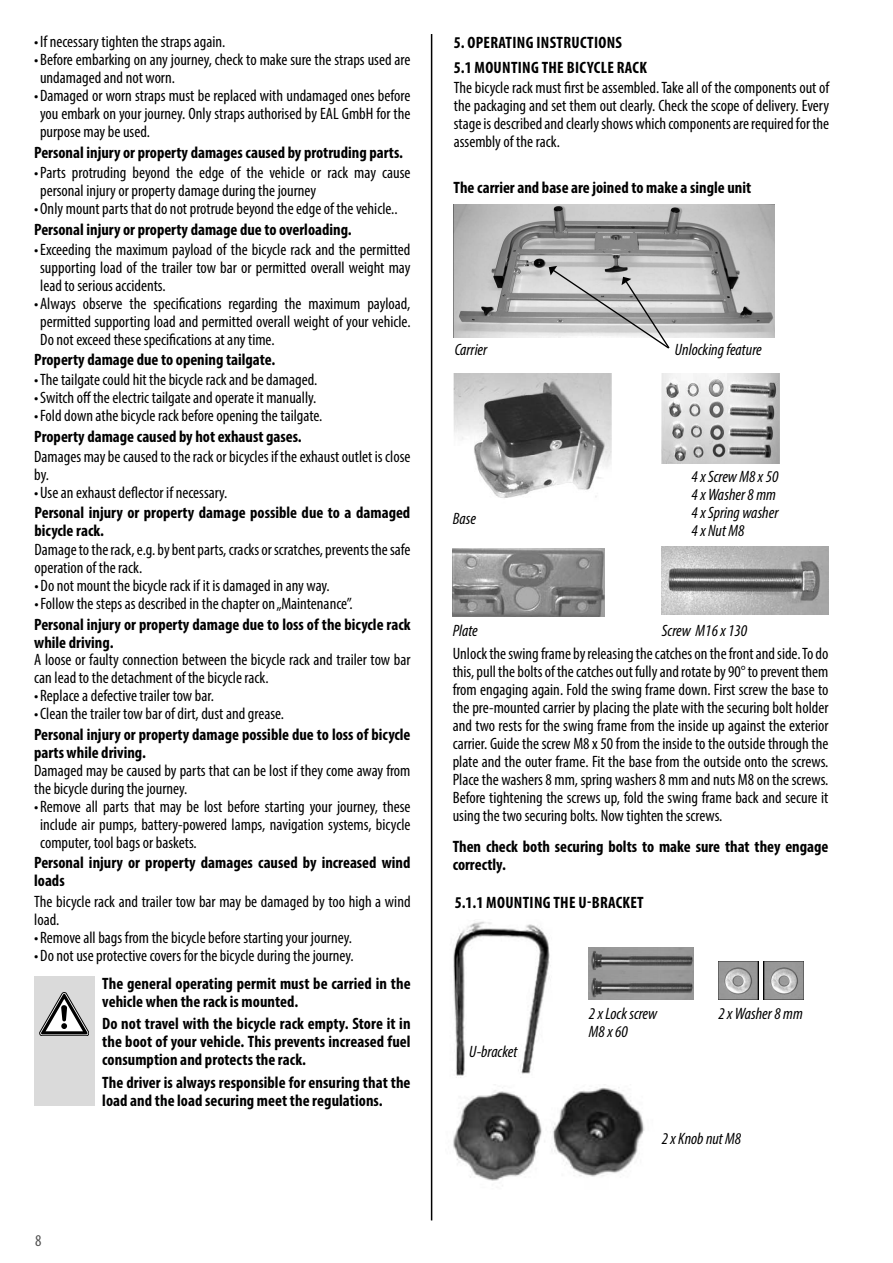
<style>
.page{position:relative;width:893px;height:1263px;background:#fff}
.page>*{position:absolute;margin:0;border:0;box-sizing:border-box;transform-origin:0 0}
.t1{font:condensed 16.5px/18px "Myriad Pro";color:#000}
.t2{font:700 condensed 16.5px/18px "Myriad Pro";color:#000}
.t3{font:italic condensed 16.5px/18px "Myriad Pro";color:#000}
.t4{font:700 condensed 16.5px/25.7px "Myriad Pro";letter-spacing:.02em;color:#000}
.t5{font:condensed 16.5px "Myriad Pro";color:#515151}
</style>
<div class="page">
<hr style="left:431px;top:34px;width:1px;height:1186px;background:#000">
<div style="left:34px;top:976px;width:60px;height:130px;background:#dadada"></div>
<svg style="left:40px;top:992px;width:49px;height:44px"></svg>
<img style="left:454px;top:373px;width:157px;height:125px">
<img style="left:662px;top:373px;width:117px;height:90px">
<img style="left:454px;top:204px;width:320px;height:133px">
<svg style="left:549px;top:266px;width:122px;height:83px"></svg>
<img style="left:453px;top:921px;width:98px;height:157px">
<img style="left:453px;top:1087px;width:192px;height:94px">
<img style="left:453px;top:548px;width:152px;height:69px">
<img style="left:662px;top:546px;width:166px;height:69px">
<img style="left:589px;top:947px;width:105px;height:23px">
<img style="left:589px;top:970px;width:105px;height:30px">
<img style="left:718px;top:961px;width:40px;height:39px">
<img style="left:764px;top:961px;width:40px;height:39px">
<p class="t1" style="left:34px;top:32px;width:193px">• If necessary tighten the straps again.</p>
<p class="t1" style="left:40px;top:50px;width:372px;text-indent:-6px">• Before embarking on any journey, check to make sure the straps used are undamaged and not worn.</p>
<p class="t1" style="left:40px;top:86px;width:372px;text-align:justify;text-indent:-6px">• Damaged or worn straps must be replaced with undamaged ones before you embark on your journey. Only straps authorised by EAL GmbH for the purpose may be used.</p>
<p class="t2" style="left:34px;top:143px;width:370px">Personal injury or property damages caused by protruding parts.</p>
<p class="t1" style="left:40px;top:163px;width:372px;text-indent:-6px">• Parts protruding beyond the edge of the vehicle or rack may cause personal injury or property damage during the journey</p>
<p class="t1" style="left:34px;top:199px;width:365px">• Only mount parts that do not protrude beyond the edge of the vehicle..</p>
<p class="t2" style="left:34px;top:220px;width:319px">Personal injury or property damage due to overloading.</p>
<p class="t1" style="left:40px;top:240px;width:372px;text-align:justify;text-indent:-6px">• Exceeding the maximum payload of the bicycle rack and the permitted supporting load of the trailer tow bar or permitted overall weight may lead to serious accidents.</p>
<p class="t1" style="left:40px;top:294px;width:372px;text-align:justify;text-indent:-6px">• Always observe the specifications regarding the maximum payload, permitted supporting load and permitted overall weight of your vehicle.<br>Do not exceed these specifications at any time.</p>
<p class="t2" style="left:34px;top:350px;width:243px">Property damage due to opening tailgate.</p>
<p class="t1" style="left:34px;top:370px;width:285px">• The tailgate could hit the bicycle rack and be damaged.</p>
<p class="t1" style="left:34px;top:388px;width:284px">• Switch off the electric tailgate and operate it manually.</p>
<p class="t1" style="left:34px;top:406px;width:290px">• Fold down athe bicycle rack before opening the tailgate.</p>
<p class="t1" style="left:34px;top:447px;width:378px">Damages may be caused to the rack or bicycles if the exhaust outlet is close by.</p>
<p class="t1" style="left:34px;top:483px;width:195px">• Use an exhaust deflector if necessary.</p>
<p class="t2" style="left:34px;top:427px;width:269px">Property damage caused by hot exhaust gases.</p>
<p class="t2" style="left:35px;top:503px;width:377px">Personal injury or property damage possible due to a damaged bicycle rack.</p>
<p class="t1" style="left:35px;top:540px;width:377px">Damage to the rack, e.g. by bent parts, cracks or scratches, prevents the safe operation of the rack.</p>
<p class="t1" style="left:35px;top:576px;width:297px">• Do not mount the bicycle rack if it is damaged in any way.</p>
<p class="t1" style="left:35px;top:594px;width:320px">• Follow the steps as described in the chapter on „Maintenance”.</p>
<p class="t2" style="left:34px;top:615px;width:378px">Personal injury or property damage due to loss of the bicycle rack while driving.</p>
<p class="t1" style="left:34px;top:650px;width:378px">A loose or faulty connection between the bicycle rack and trailer tow bar can lead to the detachment of the bicycle rack.</p>
<p class="t1" style="left:34px;top:686px;width:181px">• Replace a defective trailer tow bar.</p>
<p class="t1" style="left:34px;top:704px;width:251px">• Clean the trailer tow bar of dirt, dust and grease.</p>
<p class="t2" style="left:34px;top:725px;width:378px">Personal injury or property damage possible due to loss of bicycle parts while driving.</p>
<p class="t1" style="left:34px;top:761px;width:378px">Damaged may be caused by parts that can be lost if they come away from the bicycle during the journey.</p>
<p class="t1" style="left:40px;top:797px;width:372px;text-align:justify;text-indent:-6px">• Remove all parts that may be lost before starting your journey, these include air pumps, battery-powered lamps, navigation systems, bicycle computer, tool bags or baskets.</p>
<p class="t2" style="left:34px;top:853px;width:378px">Personal injury or property damages caused by increased wind loads</p>
<p class="t1" style="left:34px;top:892px;width:378px">The bicycle rack and trailer tow bar may be damaged by too high a wind load.</p>
<p class="t1" style="left:34px;top:928px;width:319px">• Remove all bags from the bicycle before starting your journey.</p>
<p class="t1" style="left:34px;top:946px;width:321px">• Do not use protective covers for the bicycle during the journey.</p>
<p class="t5" style="left:35px;top:1231px;width:8px">8</p>
<p class="t2" style="left:102px;top:974px;width:310px">The general operating permit must be carried in the vehicle when the rack is mounted.</p>
<p class="t2" style="left:102px;top:1014px;width:310px;text-align:justify">Do not travel with the bicycle rack empty. Store it in the boot of your vehicle. This prevents increased fuel consumption and protects the rack.</p>
<p class="t2" style="left:102px;top:1073px;width:310px">The driver is always responsible for ensuring that the load and the load securing meet the regulations.</p>
<p class="t4" style="left:454px;top:29px;width:195px">5. OPERATING INSTRUCTIONS<br>5.1 MOUNTING THE BICYCLE RACK</p>
<p class="t1" style="left:454px;top:79px;width:377px;text-align:justify">The bicycle rack must first be assembled. Take all of the components out of the packaging and set them out clearly. Check the scope of delivery. Every stage is described and clearly shows which components are required for the assembly of the rack.</p>
<p class="t2" style="left:454px;top:179px;width:299px">The carrier and base are joined to make a single unit</p>
<p class="t3" style="left:455px;top:340px;width:34px">Carrier</p>
<p class="t3" style="left:675px;top:340px;width:88px">Unlocking feature</p>
<p class="t3" style="left:453px;top:510px;width:25px">Base</p>
<p class="t3" style="left:692px;top:467px;width:88px">4 x Screw M8 x 50<br>4 x Washer 8 mm<br>4 x Spring washer<br>4 x Nut M8</p>
<p class="t3" style="left:453px;top:621px;width:27px">Plate</p>
<p class="t3" style="left:662px;top:621px;width:87px">Screw M16 x 130</p>
<p class="t1" style="left:453px;top:645px;width:377px;text-align:justify">Unlock the swing frame by releasing the catches on the front and side. To do this, pull the bolts of the catches out fully and rotate by 90° to prevent them from engaging again. Fold the swing frame down. First screw the base to the pre-mounted carrier by placing the plate with the securing bolt holder and two rests for the swing frame from the inside up against the exterior carrier. Guide the screw M8 x 50 from the inside to the outside through the plate and the outer frame. Fit the base from the outside onto the screws.<br>Place the washers 8 mm, spring washers 8 mm and nuts M8 on the screws.<br>Before tightening the screws up, fold the swing frame back and secure it using the two securing bolts. Now tighten the screws.</p>
<p class="t2" style="left:453px;top:837px;width:377px">Then check both securing bolts to make sure that they engage correctly.</p>
<p class="t4" style="left:455px;top:889px;width:191px">5.1.1 MOUNTING THE U-BRACKET</p>
<p class="t3" style="left:469px;top:1043px;width:50px">U-bracket</p>
<p class="t3" style="left:589px;top:1004px;width:70px">2 x Lock screw<br>M8 x 60</p>
<p class="t3" style="left:718px;top:1004px;width:86px">2 x Washer 8 mm</p>
<p class="t3" style="left:662px;top:1129px;width:81px">2 x Knob nut M8</p>
</div>
